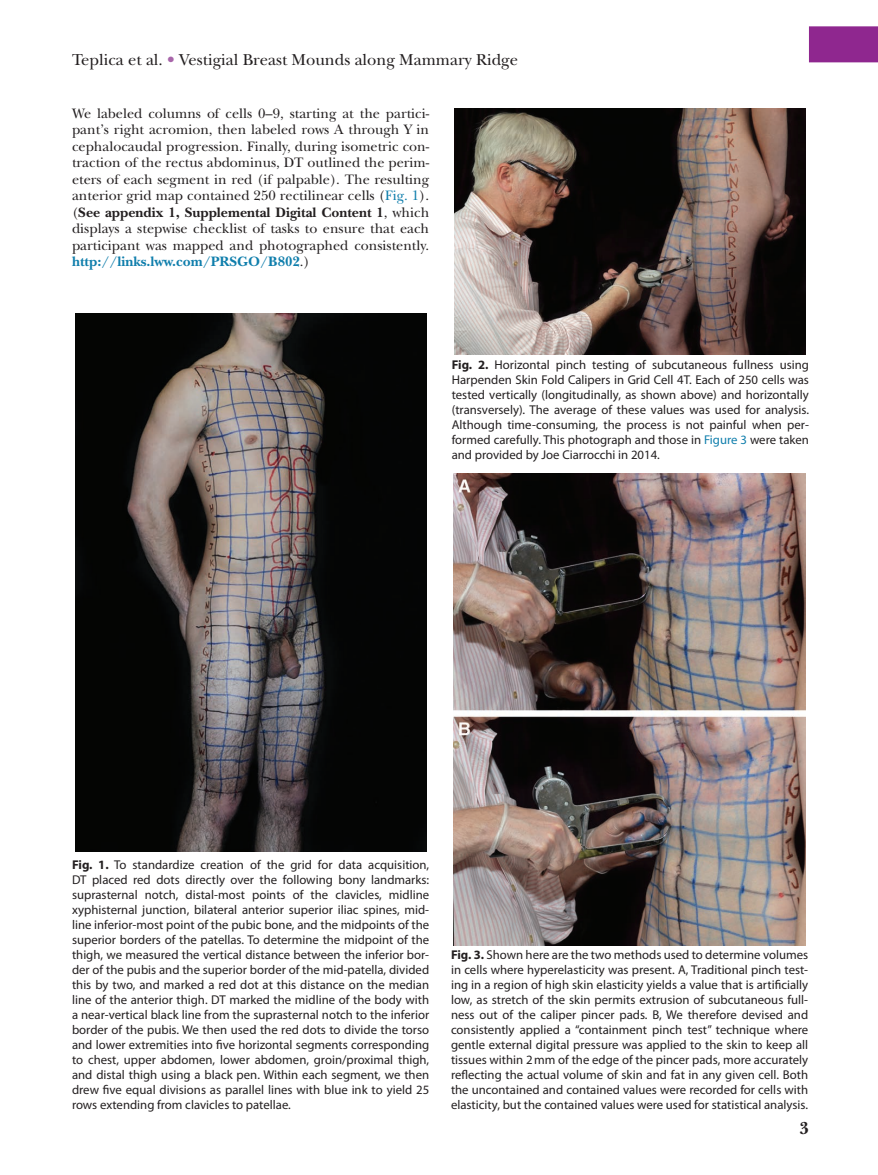
<style>
.page{position:relative;width:878px;height:1175px;background:#fff}
.page>*{position:absolute;margin:0;border:0;box-sizing:border-box;transform-origin:0 0}
.t1{font:700 18px "New Baskerville Std";color:#231f20}
.t2{font:16.5px "New Baskerville Std";color:#231f20}
.t3{font:14.25px/16.5px "New Baskerville Std";color:#231f20;text-align:justify}
.t4{font:12.75px/15px "Myriad Pro";color:#231f20;text-align:justify}
.s1{color:#a866aa}
.s2{color:#0f7eac}
.s3{font-weight:700}
.s4{font-weight:700;color:#0f7eac}
</style>
<div class="page">
<div style="left:808px;top:26px;width:70px;height:36px;background:#8f278f"></div>
<img style="left:75px;top:313px;width:351px;height:538px">
<img style="left:454px;top:473px;width:351px;height:473px">
<img style="left:454px;top:108px;width:352px;height:246px">
<p class="t2" style="left:72px;top:50px;width:447px">Teplica et al. <span class="s1">•</span> Vestigial Breast Mounds along Mammary Ridge</p>
<p class="t3" style="left:72px;top:105px;width:359px">We labeled columns of cells 0–9, starting at the partici&shy;pant’s right acromion, then labeled rows A through Y in cephalocaudal progression. Finally, during isometric con&shy;traction of the rectus abdominus, DT outlined the perim&shy;eters of each segment in red (if palpable). The resulting anterior grid map contained 250 rectilinear cells (<span class="s2">Fig. 1</span>). (<span class="s3">See appendix 1, Supplemental Digital Content 1</span>, which displays a stepwise checklist of tasks to ensure that each participant was mapped and photographed consistently. <span class="s4">http://links.lww.com/PRSGO/B802</span>.)</p>
<p class="t4" style="left:451px;top:356px;width:359px"><span class="s3">Fig. 2.</span> Horizontal pinch testing of subcutaneous fullness using Harpenden Skin Fold Calipers in Grid Cell 4T. Each of 250 cells was tested vertically (longitudinally, as shown above) and horizontally (transversely). The average of these values was used for analysis.<br>Although time-consuming, the process is not painful when per&shy;formed carefully. This photograph and those in <span class="s2">Figure 3</span> were taken and provided by Joe Ciarrocchi in 2014.</p>
<p class="t4" style="left:72px;top:857px;width:359px"><span class="s3">Fig. 1.</span> To standardize creation of the grid for data acquisition, DT placed red dots directly over the following bony landmarks: suprasternal notch, distal-most points of the clavicles, midline xyphisternal junction, bilateral anterior superior iliac spines, mid&shy;line inferior-most point of the pubic bone, and the midpoints of the superior borders of the patellas. To determine the midpoint of the thigh, we measured the vertical distance between the inferior bor&shy;der of the pubis and the superior border of the mid-patella, divided this by two, and marked a red dot at this distance on the median line of the anterior thigh. DT marked the midline of the body with a near-vertical black line from the suprasternal notch to the inferior border of the pubis. We then used the red dots to divide the torso and lower extremities into five horizontal segments corresponding to chest, upper abdomen, lower abdomen, groin/proximal thigh, and distal thigh using a black pen. Within each segment, we then drew five equal divisions as parallel lines with blue ink to yield 25 rows extending from clavicles to patellae.</p>
<p class="t4" style="left:451px;top:947px;width:359px"><span class="s3">Fig. 3.</span> Shown here are the two methods used to determine volumes in cells where hyperelasticity was present. A, Traditional pinch test&shy;ing in a region of high skin elasticity yields a value that is artificially low, as stretch of the skin permits extrusion of subcutaneous full&shy;ness out of the caliper pincer pads. B, We therefore devised and consistently applied a “containment pinch test” technique where gentle external digital pressure was applied to the skin to keep all tissues within 2mm of the edge of the pincer pads, more accurately reflecting the actual volume of skin and fat in any given cell. Both the uncontained and contained values were recorded for cells with elasticity, but the contained values were used for statistical analysis.</p>
<h1 class="t1" style="left:799px;top:1118px;width:11px">3</h1>
</div>
